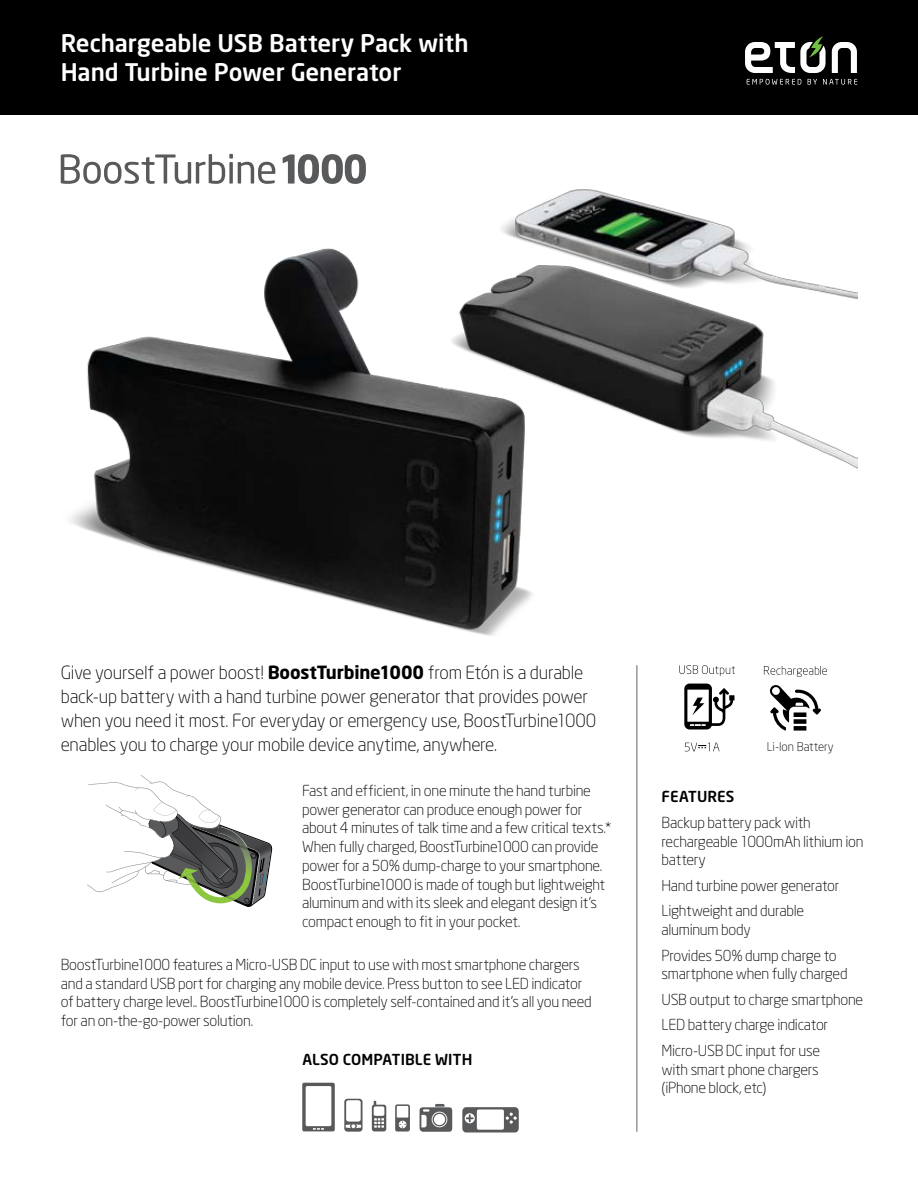
<style>
.page{position:relative;width:918px;height:1188px;background:#fff}
.page>*{position:absolute;margin:0;border:0;box-sizing:border-box;transform-origin:0 0}
.t1{font:500 24px/28.8px "Neo Sans";letter-spacing:-.005em;color:#fff}
.t2{font:300 18px/24px "Neo Sans";letter-spacing:-.015em;color:#000}
.t3{font:300 15px/18.8px "Neo Sans";letter-spacing:-.02em;color:#000}
.t4{font:500 15px "Neo Sans";letter-spacing:.005em;color:#000}
.t5{font:300 12px "Neo Sans";color:#000}
.s1{font-weight:700}
</style>
<div class="page">
<svg style="left:684px;top:684px;width:50px;height:46px"></svg>
<svg style="left:685px;top:743px;width:34px;height:8px"></svg>
<svg style="left:679px;top:665px;width:56px;height:11px"></svg>
<div style="left:0;top:0;width:918px;height:114px;background:#000"></div>
<svg style="left:747px;top:79px;width:54px;height:6px"></svg>
<svg style="left:808px;top:79px;width:9px;height:6px"></svg>
<svg style="left:823px;top:79px;width:34px;height:6px"></svg>
<svg style="left:832px;top:42px;width:25px;height:31px"></svg>
<svg style="left:745px;top:36px;width:81px;height:37px"></svg>
<svg style="left:344px;top:1099px;width:19px;height:33px"></svg>
<svg style="left:372px;top:1101px;width:14px;height:30px"></svg>
<svg style="left:302px;top:1083px;width:33px;height:48px"></svg>
<svg style="left:395px;top:1104px;width:15px;height:28px"></svg>
<svg style="left:420px;top:1104px;width:32px;height:28px"></svg>
<svg style="left:462px;top:1107px;width:57px;height:25px"></svg>
<svg style="left:87px;top:775px;width:185px;height:132px"></svg>
<hr style="left:637px;top:665px;width:1px;height:467px;background:#636467">
<svg style="left:770px;top:685px;width:51px;height:46px"></svg>
<svg style="left:764px;top:666px;width:63px;height:11px"></svg>
<img style="left:501px;top:189px;width:356px;height:280px">
<svg style="left:61px;top:154px;width:214px;height:30px"></svg>
<svg style="left:283px;top:154px;width:83px;height:30px"></svg>
<img style="left:70px;top:238px;width:480px;height:398px">
<h1 class="t1" style="left:61px;top:28px;width:409px">Rechargeable USB Battery Pack with<br>Hand Turbine Power Generator</h1>
<p class="t2" style="left:61px;top:660px;width:537px">Give yourself a power boost! <span class="s1">BoostTurbine1000</span> from Etón is a durable back-up battery with a hand turbine power generator that provides power when you need it most. For everyday or emergency use, BoostTurbine1000 enables you to charge your mobile device anytime, anywhere.</p>
<p class="t3" style="left:302px;top:781px;width:311px">Fast and efficient, in one minute the hand turbine power generator can produce enough power for about 4 minutes of talk time and a few critical texts.* When fully charged, BoostTurbine1000 can provide power for a 50% dump-charge to your smartphone.<br>BoostTurbine1000 is made of tough but lightweight aluminum and with its sleek and elegant design it’s compact enough to fit in your pocket.</p>
<p class="t3" style="left:61px;top:955px;width:532px">BoostTurbine1000 features a Micro-USB DC input to use with most smartphone chargers and a standard USB port for charging any mobile device. Press button to see LED indicator of battery charge level.. BoostTurbine1000 is completely self-contained and it’s all you need for an on-the-go-power solution.</p>
<p class="t4" style="left:302px;top:1050px;width:161px">Also compatible with</p>
<p class="t5" style="left:767px;top:740px;width:68px">Li-lon Battery</p>
<p class="t4" style="left:662px;top:787px;width:75px">FEATURES</p>
<p class="t3" style="left:662px;top:813px;width:204px">Backup battery pack with rechargeable 1000mAh lithium ion battery</p>
<p class="t3" style="left:662px;top:873px;width:179px;line-height:25.5px">Hand turbine power generator<br>Lightweight and durable</p>
<p class="t3" style="left:662px;top:917px;width:177px;line-height:25.5px">aluminum body<br>Provides 50% dump charge to</p>
<p class="t3" style="left:662px;top:961px;width:203px;line-height:25.5px">smartphone when fully charged<br>USB output to charge smartphone<br>LED battery charge indicator<br>Micro-USB DC input for use</p>
<p class="t3" style="left:662px;top:1060px;width:159px">with smart phone chargers (iPhone block, etc)</p>
</div>
